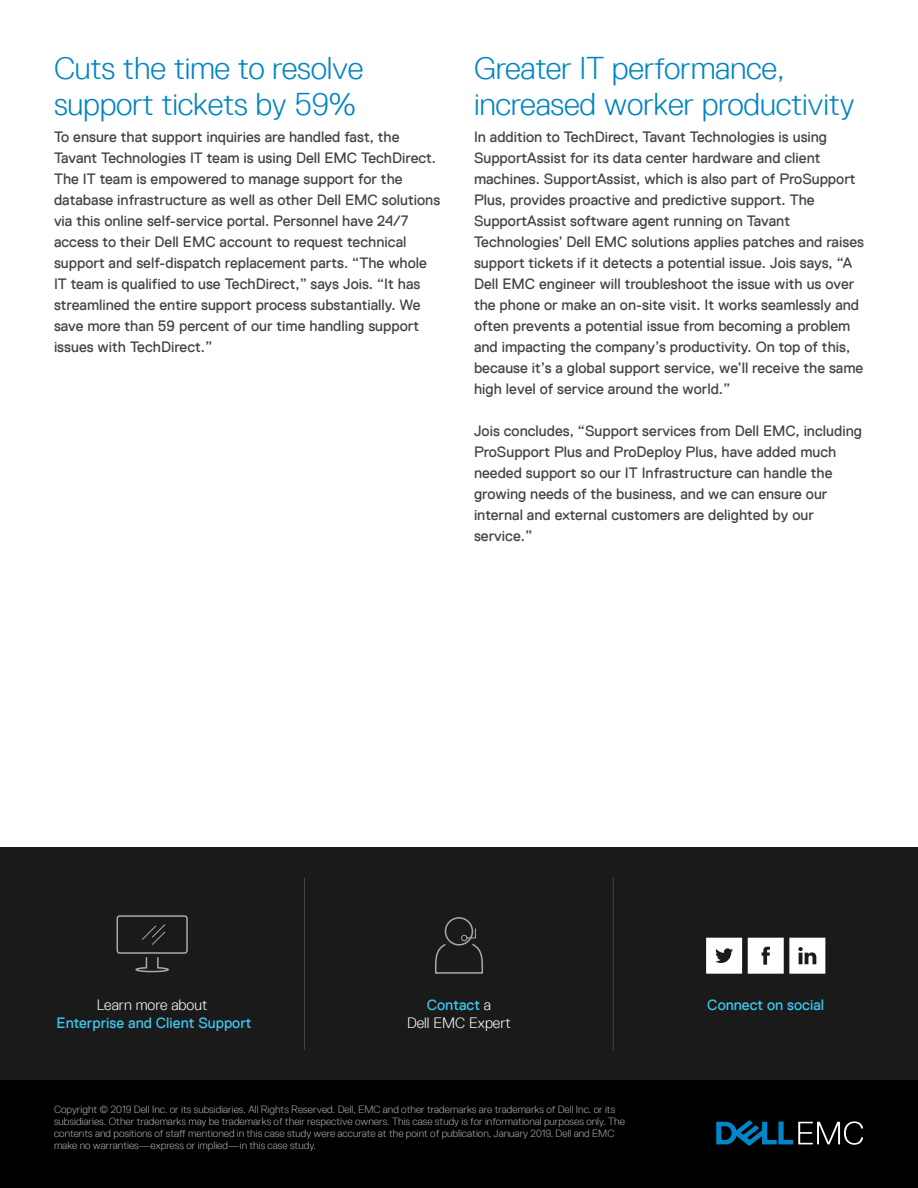
<style>
.page{position:relative;width:918px;height:1188px;background:#fff}
.page>*{position:absolute;margin:0;border:0;box-sizing:border-box;transform-origin:0 0}
.General_subhead{font:300 31.5px/36px "Dell Replica TT";letter-spacing:-.01em;color:#0085c3}
.body{font:15px/21px "Dell Replica TT";color:#444}
.CTA_call_out{font:15px "Dell Replica TT";color:#3dc6ef}
.CTA_call_out-2{font:300 15px/18px "Dell Replica TT";color:#fff;text-align:center}
.LAST_PAGE_Disclaimer{font:300 10.5px/12px "Dell Replica TT";color:#aaa}
.s1{font-weight:400;color:#3dc6ef}
</style>
<div class="page">
<div style="left:0;top:1080px;width:918px;height:108px;background:#000"></div>
<div style="left:0;top:848px;width:918px;height:232px;background:#1a1a1a"></div>
<svg style="left:706px;top:938px;width:36px;height:36px"></svg>
<svg style="left:748px;top:938px;width:77px;height:36px;background:#d8d8d8"></svg>
<hr style="left:304px;top:878px;width:1px;height:172px;background:#444">
<hr style="left:613px;top:878px;width:1px;height:172px;background:#444">
<div style="left:445px;top:917px;width:28px;height:29px;border:2px solid #aaa;border-radius:50%"></div>
<svg style="left:435px;top:928px;width:48px;height:46px"></svg>
<div style="left:117px;top:915px;width:71px;height:39px;border:2px solid #aaa;border-radius:2px"></div>
<svg style="left:142px;top:924px;width:24px;height:21px"></svg>
<svg style="left:135px;top:957px;width:34px;height:16px"></svg>
<svg style="left:716px;top:1120px;width:147px;height:26px"></svg>
<p class="General_subhead" style="left:54px;top:50px;width:311px">Cuts the time to resolve support tickets by 59%</p>
<p class="body" style="left:54px;top:126px;width:388px">To ensure that support inquiries are handled fast, the Tavant Technologies IT team is using Dell EMC TechDirect.<br>The IT team is empowered to manage support for the database infrastructure as well as other Dell EMC solutions via this online self-service portal. Personnel have 24/7 access to their Dell EMC account to request technical support and self-dispatch replacement parts. “The whole IT team is qualified to use TechDirect,” says Jois. “It has streamlined the entire support process substantially. We save more than 59 percent of our time handling support issues with TechDirect.”</p>
<p class="General_subhead" style="left:474px;top:50px;width:382px">Greater IT performance, increased worker productivity</p>
<p class="body" style="left:474px;top:126px;width:392px">In addition to TechDirect, Tavant Technologies is using SupportAssist for its data center hardware and client machines. SupportAssist, which is also part of ProSupport Plus, provides proactive and predictive support. The SupportAssist software agent running on Tavant Technologies’ Dell EMC solutions applies patches and raises support tickets if it detects a potential issue. Jois says, “A Dell EMC engineer will troubleshoot the issue with us over the phone or make an on-site visit. It works seamlessly and often prevents a potential issue from becoming a problem and impacting the company’s productivity. On top of this, because it’s a global support service, we’ll receive the same high level of service around the world.”</p>
<p class="body" style="left:474px;top:420px;width:390px">Jois concludes, “Support services from Dell EMC, including ProSupport Plus and ProDeploy Plus, have added much needed support so our IT Infrastructure can handle the growing needs of the business, and we can ensure our internal and external customers are delighted by our service.”</p>
<p class="CTA_call_out-2" style="left:97px;top:996px;width:112px">Learn more about</p>
<p class="CTA_call_out" style="left:707px;top:997px;width:118px">Connect on social</p>
<p class="CTA_call_out" style="left:57px;top:1015px;width:197px">Enterprise and Client Support</p>
<p class="CTA_call_out-2" style="left:407px;top:996px;width:105px"><span class="s1">Contact</span> a<br>Dell EMC Expert</p>
<p class="LAST_PAGE_Disclaimer" style="left:54px;top:1104px;width:573px">Copyright © 2019 Dell Inc. or its subsidiaries. All Rights Reserved. Dell, EMC and other trademarks are trademarks of Dell Inc. or its subsidiaries. Other trademarks may be trademarks of their respective owners. This case study is for informational purposes only. The contents and positions of staff mentioned in this case study were accurate at the point of publication, January 2019. Dell and EMC make no warranties—express or implied—in this case study.</p>
</div>
